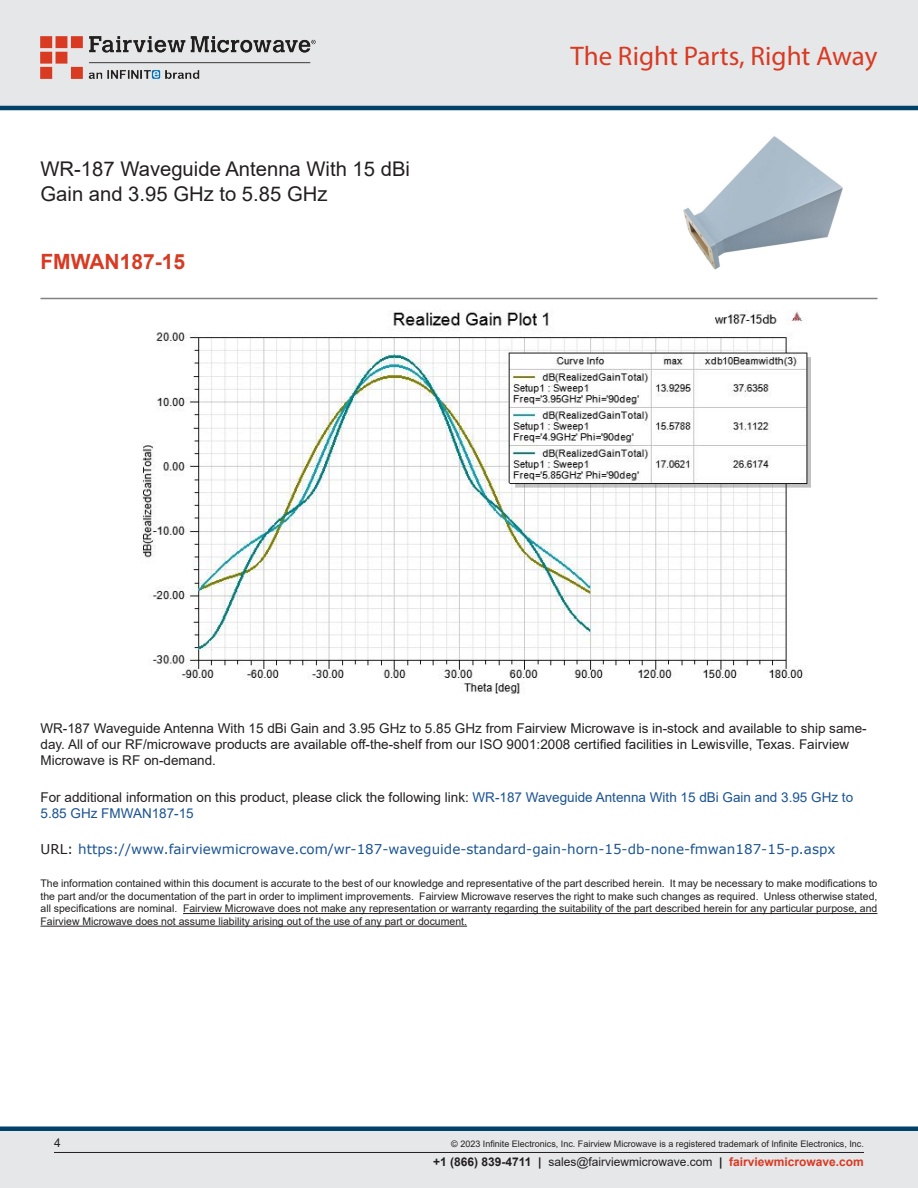
<style>
.page{position:relative;width:918px;height:1188px;background:#fff}
.page>*{position:absolute;margin:0;border:0;box-sizing:border-box;transform-origin:0 0}
.t1{font:27px "Myriad Pro";color:#d83a22}
.Branded_Part_No{font:700 21px "Arial";color:#d83a22}
.Web_Description_Para{font:20.25px/24.3px "Arial";color:#231f20}
.Web_Description_Para-2{font:13.5px/16.2px "Arial";color:#231f20}
.URL_para{font:13.5px "Verdana";color:#1a5392}
.t2{font:12px "Arial";color:#231f20}
.t3{font:10.5px/12.6px "Arial";color:#231f20;text-align:justify}
.Copyright_disclaimer{font:9px "Arial";color:#231f20}
.s1{color:#1a5392}
.s2{color:#231f20}
.s3{font-weight:700}
.s4{font-weight:700;color:#d83a22}
</style>
<div class="page">
<div style="left:0;top:1131px;width:918px;height:57px;background:#e6e7e9"></div>
<div style="left:0;top:1126px;width:918px;height:5px;background:#004268"></div>
<div style="left:0;top:0;width:918px;height:108px;background:#e6e7e9"></div>
<hr style="left:0;top:106px;width:918px;height:4px;background:#004268">
<img style="left:40px;top:36px;width:276px;height:42px">
<hr style="left:54px;top:1152px;width:810px;height:1px;background:#231f20">
<hr style="left:40px;top:298px;width:838px;height:1px;background:#808285">
<img style="left:683px;top:136px;width:160px;height:134px">
<hr style="left:183px;top:913px;width:694px;height:1px;background:#231f20">
<hr style="left:40px;top:926px;width:427px;height:1px;background:#231f20">
<img style="left:141px;top:310px;width:670px;height:384px">
<h1 class="Web_Description_Para" style="left:40px;top:157px;width:371px">WR-187 Waveguide Antenna With 15 dBi<br>Gain and 3.95 GHz to 5.85 GHz</h1>
<p class="Branded_Part_No" style="left:40px;top:247px;width:146px">FMWAN187-15</p>
<h1 class="t1" style="left:571px;top:39px;width:308px">The Right Parts, Right Away</h1>
<h1 class="Web_Description_Para-2" style="left:40px;top:720px;width:828px">WR-187 Waveguide Antenna With 15 dBi Gain and 3.95 GHz to 5.85 GHz from Fairview Microwave is in-stock and available to ship same&shy;day. All of our RF/microwave products are available off-the-shelf from our ISO 9001:2008 certified facilities in Lewisville, Texas. Fairview<br>Microwave is RF on-demand.</h1>
<h1 class="Web_Description_Para-2" style="left:40px;top:789px;width:814px">For additional information on this product, please click the following link: <span class="s1">WR-187 Waveguide Antenna With 15 dBi Gain and 3.95 GHz to<br>5.85 GHz FMWAN187-15</span></h1>
<p class="URL_para" style="left:40px;top:840px;width:796px"><span class="s2">URL:</span> https://www.fairviewmicrowave.com/wr-187-waveguide-standard-gain-horn-15-db-none-fmwan187-15-p.aspx</p>
<p class="t3" style="left:40px;top:877px;width:838px">The information contained within this document is accurate to the best of our knowledge and representative of the part described herein. It may be necessary to make modifications to the part and/or the documentation of the part in order to impliment improvements. Fairview Microwave reserves the right to make such changes as required. Unless otherwise stated, all specifications are nominal. Fairview Microwave does not make any representation or warranty regarding the suitability of the part described herein for any particular purpose, and Fairview Microwave does not assume liability arising out of the use of any part or document.</p>
<p class="t2" style="left:54px;top:1135px;width:8px">4</p>
<p class="Copyright_disclaimer" style="left:451px;top:1138px;width:414px">© 2023 Infinite Electronics, Inc. Fairview Microwave is a registered trademark of Infinite Electronics, Inc.</p>
<p class="t2" style="left:433px;top:1153px;width:432px"><span class="s3">+1 (866) 839-4711 |</span> sales@fairviewmicrowave.com <span class="s3">|</span> <span class="s4">fairviewmicrowave.com</span></p>
</div>
